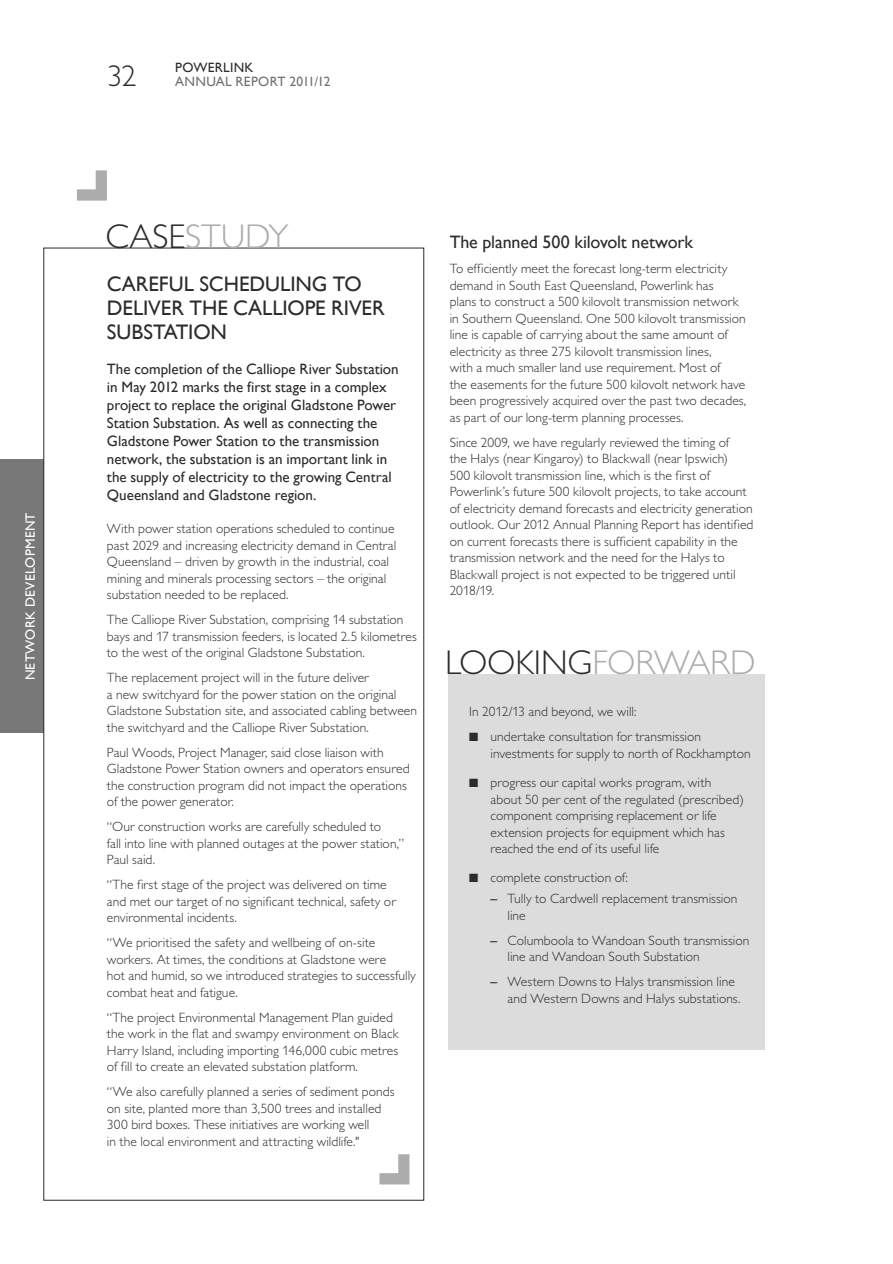
<style>
.page{position:relative;width:893px;height:1264px;background:#fff}
.page>*{position:absolute;margin:0;border:0;box-sizing:border-box;transform-origin:0 0}
.t1{font:300 34.5px "Gill Alt One";letter-spacing:-.005em;color:#2c2c2c}
.t2{font:300 34.5px "Gill Alt One";color:#acacac}
.t3{font:300 30px "Gill Alt One";color:#2c2c2c}
.t4{font:21px/24px "Gill Sans";letter-spacing:-.005em;color:#2c2c2c}
.t5{font:18px "Gill Sans";letter-spacing:-.01em;color:#2c2c2c}
.t6{font:15px/18px "Gill Sans";color:#2c2c2c}
.t7{font:300 13.5px/16.5px "Gill Alt One";letter-spacing:.005em;color:#2c2c2c}
.t8{font:13.5px "Gill Sans";letter-spacing:.02em;color:#717171}
.t9{font:13.5px "Gill Sans";letter-spacing:.02em;color:#fff}
.t10{font:13.5px "Gill Sans";letter-spacing:.02em;color:#2c2c2c}
.s1{color:#2c2c2c}
.s2{color:#acacac}
.s3{font-family:"Gill Sans";font-weight:400}
</style>
<div class="page">
<div style="left:0;top:460px;width:43px;height:273px;background:#787878"></div>
<div style="left:448px;top:673px;width:316px;height:376px;background:#dcdcdc"></div>
<svg style="left:77px;top:170px;width:30px;height:31px"></svg>
<svg style="left:379px;top:1154px;width:30px;height:30px"></svg>
<p class="t9" style="left:23px;top:680px;width:169px;rotate:-90deg">NETWORK DEVELOPMENT</p>
<h2 class="t3" style="left:107px;top:65px;width:31px">32</h2>
<p class="t10" style="left:175px;top:60px;width:80px">POWERLINK</p>
<p class="t8" style="left:175px;top:74px;width:157px">ANNUAL REPORT 2011/12</p>
<h1 class="t2" style="left:106px;top:224px;width:184px"><span class="s1">CASE</span> STUDY</h1>
<h3 class="t4" style="left:107px;top:271px;width:279px">CAREFUL SCHEDULING TO<br>DELIVER THE CALLIOPE RIVER<br>SUBSTATION</h3>
<p class="t6" style="left:107px;top:359px;width:293px">The completion of the Calliope River Substation in May 2012 marks the first stage in a complex project to replace the original Gladstone Power Station Substation. As well as connecting the Gladstone Power Station to the transmission network, the substation is an important link in the supply of electricity to the growing Central Queensland and Gladstone region.</p>
<p class="t7" style="left:107px;top:522px;width:291px">With power station operations scheduled to continue past 2029 and increasing electricity demand in Central Queensland – driven by growth in the industrial, coal mining and minerals processing sectors – the original substation needed to be replaced.</p>
<p class="t7" style="left:107px;top:613px;width:311px">The Calliope River Substation, comprising 14 substation bays and 17 transmission feeders, is located 2.5 kilometres to the west of the original Gladstone Substation.</p>
<p class="t7" style="left:107px;top:671px;width:312px">The replacement project will in the future deliver<br>a new switchyard for the power station on the original Gladstone Substation site, and associated cabling between the switchyard and the Calliope River Substation.</p>
<p class="t7" style="left:107px;top:745px;width:304px">Paul Woods, Project Manager, said close liaison with Gladstone Power Station owners and operators ensured the construction program did not impact the operations of the power generator.</p>
<p class="t7" style="left:107px;top:820px;width:299px">“Our construction works are carefully scheduled to<br>fall into line with planned outages at the power station,”<br>Paul said.</p>
<p class="t7" style="left:107px;top:878px;width:290px">“The first stage of the project was delivered on time and met our target of no significant technical, safety or environmental incidents.</p>
<p class="t7" style="left:107px;top:936px;width:310px">“We prioritised the safety and wellbeing of on-site workers. At times, the conditions at Gladstone were<br>hot and humid, so we introduced strategies to successfully combat heat and fatigue.</p>
<p class="t7" style="left:107px;top:1010px;width:293px">“The project Environmental Management Plan guided the work in the flat and swampy environment on Black Harry Island, including importing 146,000 cubic metres of fill to create an elevated substation platform.</p>
<p class="t7" style="left:107px;top:1085px;width:289px">“We also carefully planned a series of sediment ponds on site, planted more than 3,500 trees and installed 300 bird boxes. These initiatives are working well<br>in the local environment and attracting wildlife."</p>
<h3 class="t5" style="left:449px;top:231px;width:245px">The planned 500 kilovolt network</h3>
<p class="t7" style="left:449px;top:262px;width:298px">To efficiently meet the forecast long-term electricity demand in South East Queensland, Powerlink has<br>plans to construct a 500 kilovolt transmission network in Southern Queensland. One 500 kilovolt transmission line is capable of carrying about the same amount of electricity as three 275 kilovolt transmission lines,<br>with a much smaller land use requirement. Most of<br>the easements for the future 500 kilovolt network have been progressively acquired over the past two decades, as part of our long-term planning processes.</p>
<p class="t7" style="left:449px;top:435px;width:305px">Since 2009, we have regularly reviewed the timing of<br>the Halys (near Kingaroy) to Blackwall (near Ipswich)<br>500 kilovolt transmission line, which is the first of Powerlink’s future 500 kilovolt projects, to take account of electricity demand forecasts and electricity generation outlook. Our 2012 Annual Planning Report has identified on current forecasts there is sufficient capability in the transmission network and the need for the Halys to Blackwall project is not expected to be triggered until 2018/19.</p>
<h1 class="t1" style="left:445px;top:650px;width:312px">LOOKING <span class="s2">FORWARD</span></h1>
<p class="t7" style="left:469px;top:705px;width:169px">In 2012/13 and beyond, we will:</p>
<p class="t7" style="left:490px;top:730px;width:261px;text-indent:-21px">■ undertake consultation for transmission investments for supply to north of Rockhampton</p>
<p class="t7" style="left:490px;top:775px;width:255px;text-indent:-21px">■ progress our capital works program, with about 50 per cent of the regulated (prescribed) component comprising replacement or life extension projects for equipment which has reached the end of its useful life</p>
<p class="t7" style="left:469px;top:871px;width:160px">■ complete construction of:</p>
<p class="t7" style="left:507px;top:891px;width:231px;text-indent:-17px"><span class="s3">–</span> Tully to Cardwell replacement transmission line</p>
<p class="t7" style="left:507px;top:933px;width:243px;text-indent:-17px"><span class="s3">–</span> Columboola to Wandoan South transmission line and Wandoan South Substation</p>
<p class="t7" style="left:507px;top:974px;width:234px;text-indent:-17px"><span class="s3">–</span> Western Downs to Halys transmission line and Western Downs and Halys substations.</p>
</div>
